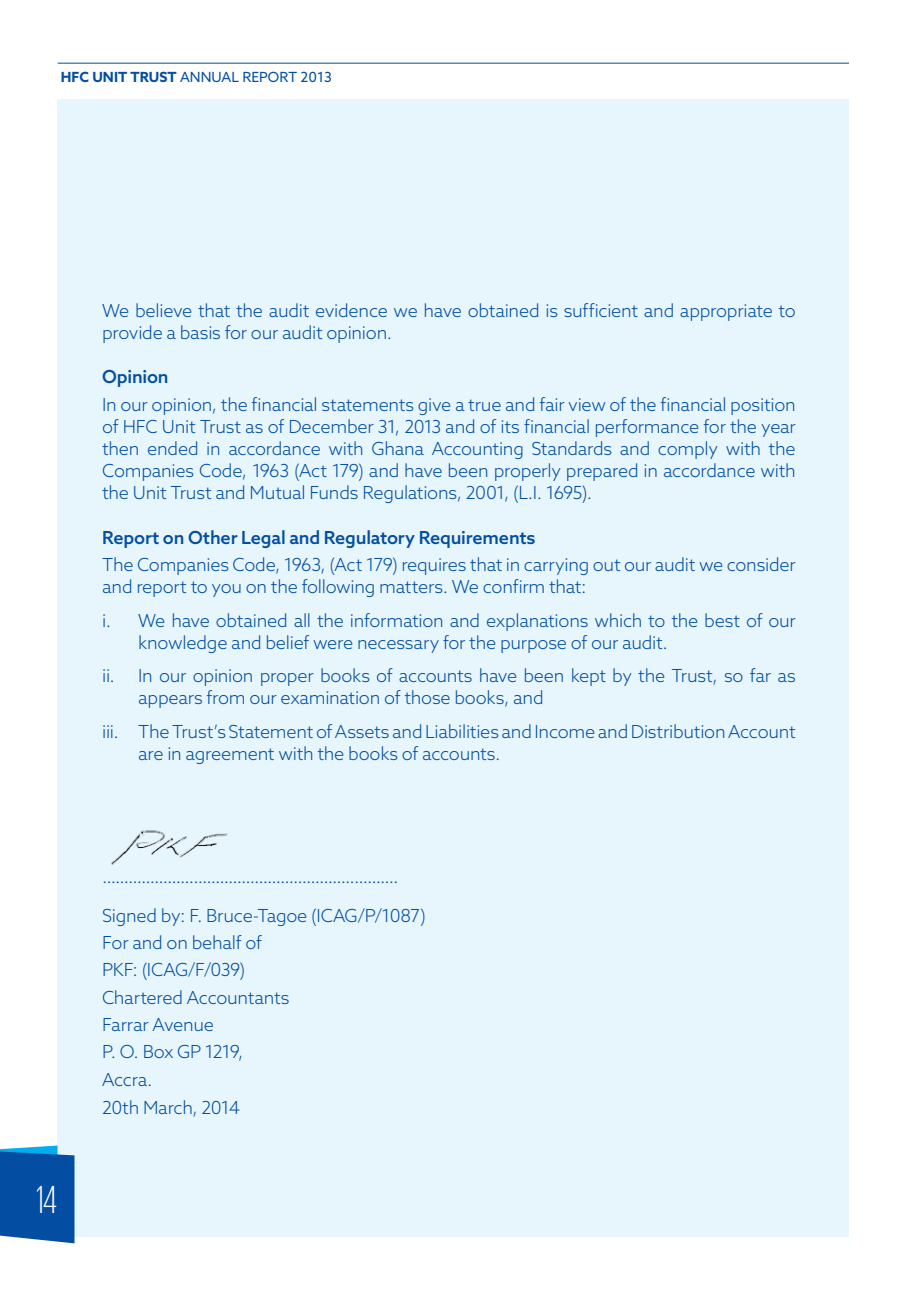
<style>
.page{position:relative;width:908px;height:1293px;background:#fff}
.page>*{position:absolute;margin:0;border:0;box-sizing:border-box;transform-origin:0 0}
.t1{font:300 40px "Giorgio Sans";color:#fff}
.t2{font:300 18px/22px "Azo Sans";letter-spacing:-.015em;color:#034ea2}
.t3{font:500 18px "Azo Sans";letter-spacing:-.01em;color:#034ea2}
.t4{font:700 14px "Azo Sans";color:#034ea2}
.t5{font:14px "Azo Sans";color:#034ea2}
.s1{font-weight:400}
</style>
<div class="page">
<div style="left:58px;top:99px;width:790px;height:1137px;background:#e7f6fd"></div>
<svg style="left:0;top:1145px;width:74px;height:98px;background:#155fac"></svg>
<hr style="left:58px;top:63px;width:790px;height:1px;background:#034ea2">
<img style="left:111px;top:830px;width:117px;height:35px">
<p class="t4" style="left:61px;top:68px;width:140px">HFC UNIT TRUST <span class="s1">ANNU</span></p>
<p class="t5" style="left:221px;top:68px;width:40px">AL REPO</p>
<p class="t5" style="left:279px;top:68px;width:54px">RT 2013</p>
<p class="t2" style="left:102px;top:299px;width:694px">We believe that the audit evidence we have obtained is sufficient and appropriate to provide a basis for our audit opinion.</p>
<p class="t3" style="left:102px;top:365px;width:68px">Opinion</p>
<p class="t2" style="left:102px;top:393px;width:695px;text-align:justify">In our opinion, the financial statements give a true and fair view of the financial position of HFC Unit Trust as of December 31, 2013 and of its financial performance for the year then ended in accordance with Ghana Accounting Standards and comply with the Companies Code, 1963 (Act 179) and have been properly prepared in accordance with the Unit Trust and Mutual Funds Regulations, 2001, (L.I. 1695).</p>
<p class="t3" style="left:102px;top:525px;width:435px">Report on Other Legal and Regulatory Requirements</p>
<p class="t2" style="left:102px;top:554px;width:694px">The Companies Code, 1963, (Act 179) requires that in carrying out our audit we consider and report to you on the following matters. We confirm that:</p>
<p class="t2" style="left:138px;top:609px;width:659px;text-indent:-36px">i. We have obtained all the information and explanations which to the best of our knowledge and belief were necessary for the purpose of our audit.</p>
<p class="t2" style="left:138px;top:664px;width:658px;text-indent:-36px">ii. In our opinion proper books of accounts have been kept by the Trust, so far as appears from our examination of those books, and</p>
<p class="t2" style="left:138px;top:720px;width:658px;text-indent:-36px">iii. The Trust’s Statement of Assets and Liabilities and Income and Distribution Account are in agreement with the books of accounts.</p>
<h1 class="t1" style="left:36px;top:1180px;width:22px">14</h1>
<p class="t2" style="left:102px;top:857px;width:325px;line-height:39px">....................................................................<br>Signed by: F. Bruce-Tagoe (ICAG/P/1087)</p>
<p class="t2" style="left:102px;top:929px;width:189px;line-height:27.4px">For and on behalf of<br>PKF: (ICAG/F/039)<br>Chartered Accountants<br>Farrar Avenue<br>P. O. Box GP 1219,<br>Accra.<br>20th March, 2014</p>
</div>
